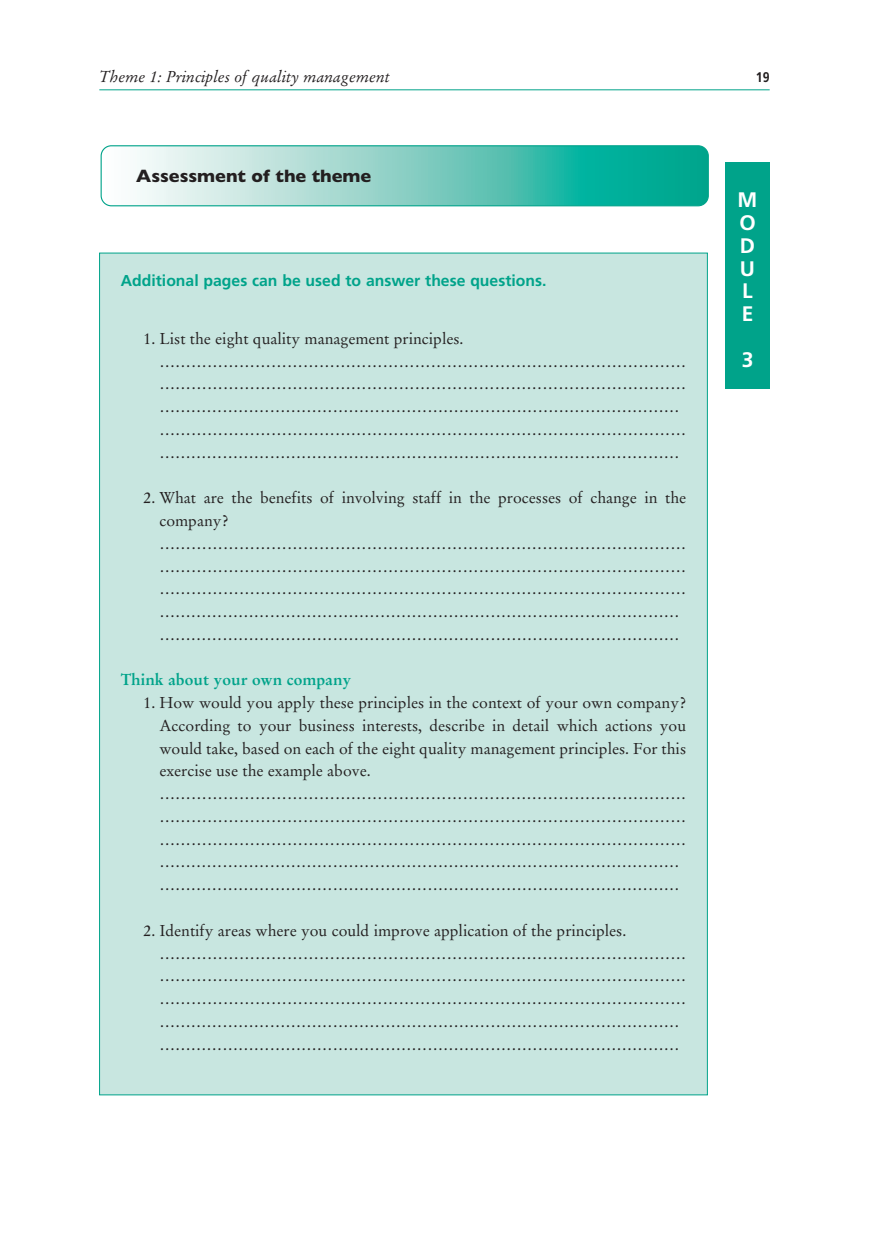
<style>
.page{position:relative;width:874px;height:1241px;background:#fff}
.page>*{position:absolute;margin:0;border:0;box-sizing:border-box;transform-origin:0 0}
.t1{font:700 21px/22.8px "Frutiger LT Std";color:#fff}
.t2{font:700 18.03px "Gill Sans";color:#231f20}
.BoxBulletList_1_none{font:15.75px/22.8px "Stempel Garamond LT Std";color:#231f20;text-align:justify}
.BoxTitle_Left{font:700 15.75px "Frutiger LT Std";color:#00a38a}
.t3{font:italic 15.75px "Stempel Garamond LT Std";color:#231f20}
.BoxHeading_1{font:700 15.75px "Stempel Garamond LT Std";color:#00a38a}
.t4{font:700 14px "Frutiger LT Std";color:#231f20;scale:.88 1}
</style>
<div class="page">
<hr style="left:99px;top:89px;width:670px;height:1px;background:#00a38a">
<div style="left:725px;top:162px;width:44px;height:226px;background:#00a38a"></div>
<svg style="left:102px;top:146px;width:606px;height:60px;background:#7dcfc4"></svg>
<div style="left:100px;top:145px;width:608px;height:61px;border:1px solid #00a38a;border-radius:10px"></div>
<div style="left:99px;top:253px;width:608px;height:841px;background:#c8e6e0"></div>
<p class="t3" style="left:99px;top:67px;width:292px">Theme 1: Principles of quality management</p>
<p class="t4" style="left:755px;top:69px;width:17px">19</p>
<p class="t2" style="left:136px;top:165px;width:236px">Assessment of the theme</p>
<p class="BoxTitle_Left" style="left:121px;top:271px;width:427px">Additional pages can be used to answer these questions.</p>
<p class="BoxBulletList_1_none" style="left:143px;top:327px;width:321px">1. List the eight quality management principles.</p>
<p class="BoxBulletList_1_none" style="left:159px;top:350px;width:528px">……………………………………………………………………………………… ……………………………………………………………………………………… ………………………………………………………………………………………</p>
<p class="BoxBulletList_1_none" style="left:159px;top:418px;width:528px">……………………………………………………………………………………… ………………………………………………………………………………………</p>
<p class="BoxBulletList_1_none" style="left:159px;top:486px;width:528px;text-indent:-16px">2. What are the benefits of involving staff in the processes of change in the company?</p>
<p class="BoxBulletList_1_none" style="left:159px;top:532px;width:528px">……………………………………………………………………………………… ……………………………………………………………………………………… ……………………………………………………………………………………… ………………………………………………………………………………………</p>
<p class="BoxBulletList_1_none" style="left:159px;top:623px;width:521px">………………………………………………………………………………………</p>
<p class="BoxHeading_1" style="left:121px;top:670px;width:232px">Think about your own company</p>
<p class="BoxBulletList_1_none" style="left:159px;top:691px;width:528px;text-indent:-16px">1. How would you apply these principles in the context of your own company?<br>According to your business interests, describe in detail which actions you would take, based on each of the eight quality management principles. For this exercise use the example above.</p>
<p class="BoxBulletList_1_none" style="left:159px;top:782px;width:528px">……………………………………………………………………………………… ……………………………………………………………………………………… ……………………………………………………………………………………… ………………………………………………………………………………………</p>
<p class="BoxBulletList_1_none" style="left:159px;top:873px;width:521px">………………………………………………………………………………………</p>
<p class="BoxBulletList_1_none" style="left:143px;top:918px;width:484px">2. Identify areas where you could improve application of the principles.</p>
<p class="BoxBulletList_1_none" style="left:159px;top:941px;width:528px">……………………………………………………………………………………… ……………………………………………………………………………………… ……………………………………………………………………………………… ………………………………………………………………………………………</p>
<p class="BoxBulletList_1_none" style="left:159px;top:1032px;width:521px">………………………………………………………………………………………</p>
<h1 class="t1" style="left:737px;top:189px;width:21px">M<br>O<br>D<br>U<br>L<br>E</h1>
<h1 class="t1" style="left:741px;top:348px;width:13px">3</h1>
</div>
